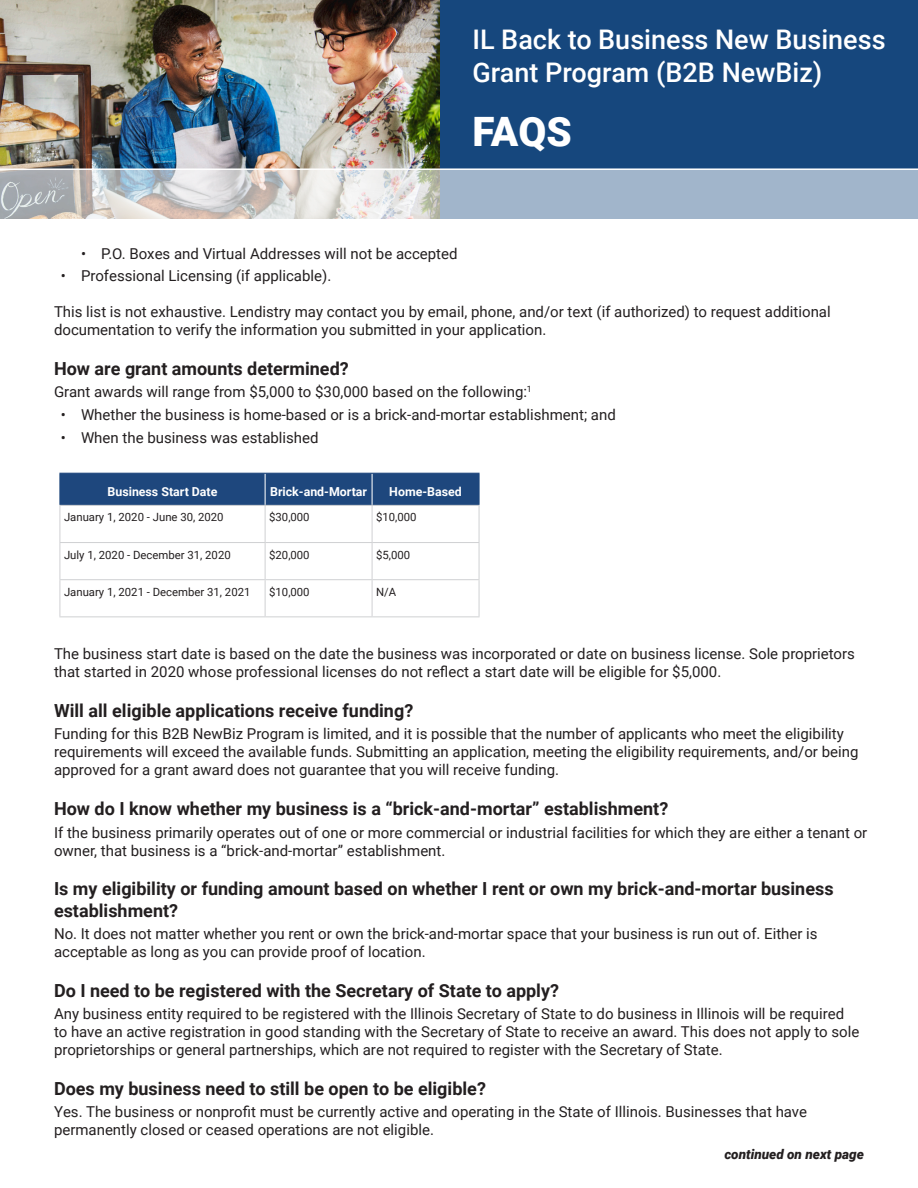
<style>
.page{position:relative;width:918px;height:1188px;background:#fff}
.page>*{position:absolute;margin:0;border:0;box-sizing:border-box;transform-origin:0 0}
.t1{font:900 40.5px "Roboto";color:#fff}
.t2{font:500 27px/32.4px "Roboto";color:#fff}
.t3{font:700 18px/21.6px "Roboto";color:#231f20}
.t4{font:15px/18px "Roboto";color:#231f20}
.t5{font:italic 900 13.5px "Roboto";color:#231f20}
.t6{font:700 12.45px "Roboto";color:#fff}
.t7{font:11.4px "Roboto";color:#231f20}
</style>
<div class="page">
<div style="left:60px;top:474px;width:419px;height:31px;background:#1e477d"></div>
<hr style="left:265px;top:474px;width:1px;height:31px;background:#fff">
<hr style="left:372px;top:474px;width:1px;height:31px;background:#fff">
<hr style="left:59px;top:473px;width:206px;height:1px;background:#1e477d">
<hr style="left:59px;top:474px;width:1px;height:31px;background:#1e477d">
<hr style="left:265px;top:473px;width:107px;height:1px;background:#1e477d">
<hr style="left:372px;top:473px;width:108px;height:1px;background:#1e477d">
<hr style="left:479px;top:474px;width:1px;height:31px;background:#1e477d">
<hr style="left:59px;top:505px;width:206px;height:1px;background:#d1d2d4">
<hr style="left:59px;top:506px;width:1px;height:36px;background:#d1d2d4">
<hr style="left:265px;top:505px;width:107px;height:1px;background:#d1d2d4">
<hr style="left:265px;top:506px;width:1px;height:36px;background:#d1d2d4">
<hr style="left:372px;top:505px;width:108px;height:1px;background:#d1d2d4">
<hr style="left:372px;top:506px;width:1px;height:36px;background:#d1d2d4">
<hr style="left:479px;top:506px;width:1px;height:36px;background:#d1d2d4">
<hr style="left:59px;top:542px;width:206px;height:1px;background:#d1d2d4">
<hr style="left:59px;top:543px;width:1px;height:36px;background:#d1d2d4">
<hr style="left:265px;top:542px;width:107px;height:1px;background:#d1d2d4">
<hr style="left:265px;top:543px;width:1px;height:36px;background:#d1d2d4">
<hr style="left:372px;top:542px;width:108px;height:1px;background:#d1d2d4">
<hr style="left:372px;top:543px;width:1px;height:36px;background:#d1d2d4">
<hr style="left:479px;top:543px;width:1px;height:36px;background:#d1d2d4">
<hr style="left:59px;top:579px;width:206px;height:1px;background:#d1d2d4">
<hr style="left:59px;top:580px;width:1px;height:36px;background:#d1d2d4">
<hr style="left:265px;top:579px;width:107px;height:1px;background:#d1d2d4">
<hr style="left:265px;top:580px;width:1px;height:36px;background:#d1d2d4">
<hr style="left:372px;top:579px;width:108px;height:1px;background:#d1d2d4">
<hr style="left:372px;top:580px;width:1px;height:36px;background:#d1d2d4">
<hr style="left:479px;top:580px;width:1px;height:36px;background:#d1d2d4">
<hr style="left:59px;top:616px;width:206px;height:1px;background:#d1d2d4">
<hr style="left:265px;top:616px;width:107px;height:1px;background:#d1d2d4">
<hr style="left:372px;top:616px;width:108px;height:1px;background:#d1d2d4">
<div style="left:0;top:0;width:918px;height:218px;background:#16477d"></div>
<img style="left:0;top:0;width:440px;height:168px">
<svg style="left:0;top:170px;width:918px;height:49px;fill:#a1b5cb"></svg>
<hr style="left:0;top:168px;width:918px;height:2px;background:#fff">
<p class="t2" style="left:472px;top:22px;width:415px">IL Back to Business New Business<br>Grant Program (B2B NewBiz)</p>
<p class="t1" style="left:472px;top:103px;width:101px">FAQS</p>
<p class="t4" style="left:81px;top:244px;width:378px">• P.O. Boxes and Virtual Addresses will not be accepted</p>
<p class="t4" style="left:61px;top:266px;width:272px">• Professional Licensing (if applicable).</p>
<p class="t4" style="left:54px;top:302px;width:778px">This list is not exhaustive. Lendistry may contact you by email, phone, and/or text (if authorized) to request additional documentation to verify the information you submitted in your application.</p>
<p class="t3" style="left:54px;top:357px;width:296px">How are grant amounts determined?</p>
<p class="t4" style="left:54px;top:383px;width:479px">Grant awards will range from $5,000 to $30,000 based on the following:<sup>1</sup></p>
<p class="t4" style="left:61px;top:405px;width:557px">• Whether the business is home-based or is a brick-and-mortar establishment; and</p>
<p class="t4" style="left:61px;top:428px;width:259px">• When the business was established</p>
<p class="t6" style="left:108px;top:483px;width:111px">Business Start Date</p>
<p class="t6" style="left:270px;top:483px;width:98px">Brick-and-Mortar</p>
<p class="t6" style="left:389px;top:483px;width:74px">Home-Based</p>
<p class="t7" style="left:64px;top:509px;width:161px">January 1, 2020 - June 30, 2020</p>
<p class="t7" style="left:269px;top:509px;width:42px">$30,000</p>
<p class="t7" style="left:376px;top:509px;width:42px">$10,000</p>
<p class="t7" style="left:64px;top:547px;width:168px">July 1, 2020 - December 31, 2020</p>
<p class="t7" style="left:269px;top:547px;width:42px">$20,000</p>
<p class="t7" style="left:376px;top:547px;width:36px">$5,000</p>
<p class="t7" style="left:64px;top:584px;width:188px">January 1, 2021 - December 31, 2021</p>
<p class="t7" style="left:269px;top:584px;width:42px">$10,000</p>
<p class="t7" style="left:376px;top:584px;width:22px">N/A</p>
<p class="t4" style="left:54px;top:645px;width:802px">The business start date is based on the date the business was incorporated or date on business license. Sole proprietors that started in 2020 whose professional licenses do not reflect a start date will be eligible for $5,000.</p>
<p class="t3" style="left:54px;top:699px;width:361px">Will all eligible applications receive funding?</p>
<p class="t4" style="left:54px;top:725px;width:806px">Funding for this B2B NewBiz Program is limited, and it is possible that the number of applicants who meet the eligibility requirements will exceed the available funds. Submitting an application, meeting the eligibility requirements, and/or being approved for a grant award does not guarantee that you will receive funding.</p>
<p class="t3" style="left:54px;top:797px;width:616px">How do I know whether my business is a “brick-and-mortar” establishment?</p>
<p class="t4" style="left:54px;top:823px;width:815px">If the business primarily operates out of one or more commercial or industrial facilities for which they are either a tenant or owner, that business is a “brick-and-mortar” establishment.</p>
<p class="t3" style="left:54px;top:877px;width:781px">Is my eligibility or funding amount based on whether I rent or own my brick-and-mortar business establishment?</p>
<p class="t4" style="left:54px;top:924px;width:765px">No. It does not matter whether you rent or own the brick-and-mortar space that your business is run out of. Either is acceptable as long as you can provide proof of location.</p>
<p class="t3" style="left:54px;top:979px;width:507px">Do I need to be registered with the Secretary of State to apply?</p>
<p class="t4" style="left:54px;top:1005px;width:807px">Any business entity required to be registered with the Illinois Secretary of State to do business in Illinois will be required to have an active registration in good standing with the Secretary of State to receive an award. This does not apply to sole proprietorships or general partnerships, which are not required to register with the Secretary of State.</p>
<p class="t3" style="left:54px;top:1077px;width:433px">Does my business need to still be open to be eligible?</p>
<p class="t4" style="left:54px;top:1103px;width:755px">Yes. The business or nonprofit must be currently active and operating in the State of Illinois. Businesses that have permanently closed or ceased operations are not eligible.</p>
<p class="t5" style="left:724px;top:1144px;width:141px">continued on next page</p>
</div>
